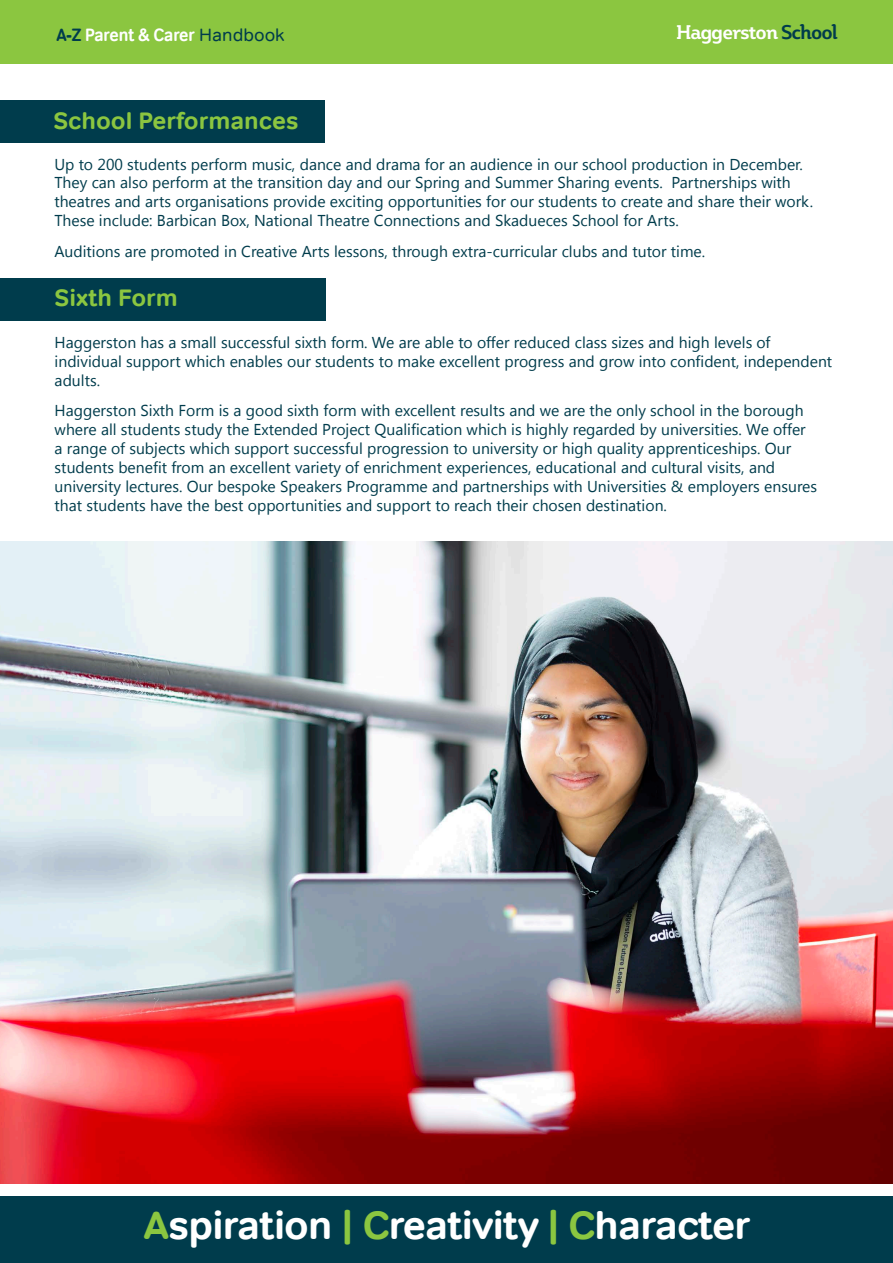
<style>
.page{position:relative;width:893px;height:1263px;background:#fff}
.page>*{position:absolute;margin:0;border:0;box-sizing:border-box;transform-origin:0 0}
.ParaStyle03-Leading_50_8_pts__Align_Left{font:700 39.9px "Tondo";letter-spacing:-.02em;color:#fff}
.t1{font:700 24px "Tondo";color:#8bc640}
.ParaStyle03-Leading_Auto__Align_Justifie{font:700 19.5px "Plume Da Ma";letter-spacing:-.05em;color:#fff}
.t2{font:18px "Tondo Signage";color:#fff}
.t3{font:15.75px/18.9px "Segoe UI";color:#003c4c}
.s1{color:#003c4c}
.s2{font-family:"Tondo";color:#003c4c}
.s3{color:#8bc640}
</style>
<div class="page">
<div style="left:0;top:0;width:893px;height:64px;background:#8bc640"></div>
<div style="left:0;top:1196px;width:893px;height:67px;background:#003c4c"></div>
<div style="left:0;top:278px;width:326px;height:42px;background:#003c4c"></div>
<div style="left:0;top:100px;width:325px;height:43px;background:#003c4c"></div>
<img style="left:0;top:541px;width:893px;height:642px">
<p class="t2" style="left:56px;top:24px;width:230px"><span class="s1">A-Z</span> Parent &amp; Carer <span class="s2">Handbook</span></p>
<p class="ParaStyle03-Leading_Auto__Align_Justifie" style="left:676px;top:20px;width:163px">Haggerston <span class="s1">School</span></p>
<p class="t1" style="left:53px;top:106px;width:247px">School Performances</p>
<p class="t3" style="left:54px;top:154px;width:760px">Up to 200 students perform music, dance and drama for an audience in our school production in December.<br>They can also perform at the transition day and our Spring and Summer Sharing events. Partnerships with theatres and arts organisations provide exciting opportunities for our students to create and share their work.<br>These include: Barbican Box, National Theatre Connections and Skadueces School for Arts.</p>
<p class="t3" style="left:54px;top:241px;width:652px">Auditions are promoted in Creative Arts lessons, through extra-curricular clubs and tutor time.</p>
<p class="t1" style="left:55px;top:283px;width:125px">Sixth Form</p>
<p class="t3" style="left:55px;top:332px;width:779px">Haggerston has a small successful sixth form. We are able to offer reduced class sizes and high levels of individual support which enables our students to make excellent progress and grow into confident, independent adults.</p>
<p class="t3" style="left:55px;top:400px;width:764px">Haggerston Sixth Form is a good sixth form with excellent results and we are the only school in the borough where all students study the Extended Project Qualification which is highly regarded by universities. We offer a range of subjects which support successful progression to university or high quality apprenticeships. Our students benefit from an excellent variety of enrichment experiences, educational and cultural visits, and university lectures. Our bespoke Speakers Programme and partnerships with Universities &amp; employers ensures that students have the best opportunities and support to reach their chosen destination.</p>
<p class="ParaStyle03-Leading_50_8_pts__Align_Left" style="left:143px;top:1200px;width:608px"><span class="s3">A</span>spiration <span class="s3">| C</span>reativity <span class="s3">| C</span>haracter</p>
</div>
